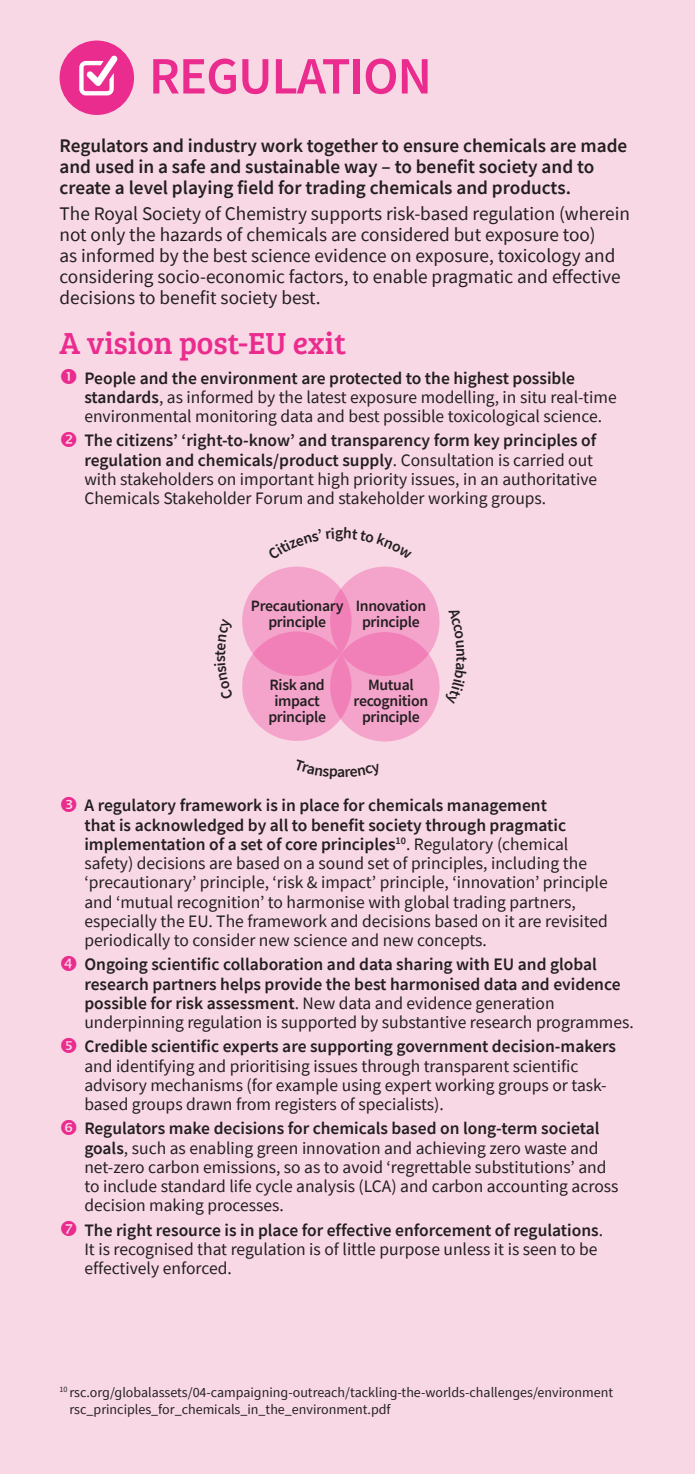
<style>
.page{position:relative;width:695px;height:1474px;background:#fff}
.page>*{position:absolute;margin:0;border:0;box-sizing:border-box;transform-origin:0 0}
.A_head_-_Fuschia{font:600 52.5px "Source Sans Pro";letter-spacing:-.02em;color:#eb2c8f}
.B_head{font:31.5px "Bree Serif";color:#eb2c8f}
.Intro_text_-_last_pa{font:19.25px/21px "Source Sans Pro";color:#231f20}
.Intro_text_-_semibol{font:600 19.25px/21px "Source Sans Pro";color:#231f20}
.Text_list{font:17.5px/19.2px "Source Sans Pro";color:#231f20}
.Text_list-2{font:600 17.5px/19.2px "Source Sans Pro";color:#231f20}
.Annotation{font:600 15.75px/15.8px "Source Sans Pro";letter-spacing:-.02em;color:#231f20;text-align:center}
.References{font:14px/17.5px "Source Sans Pro";color:#231f20}
.s1{font-weight:600}
.s2{font-weight:400}
</style>
<div class="page">
<div style="left:0;top:0;width:694px;height:1473px;background:#f9d8e5"></div>
<div style="left:242px;top:566px;width:109px;height:110px;background:#f4a4cb;border-radius:50%"></div>
<svg style="left:330px;top:566px;width:109px;height:110px;background:#f39fc8"></svg>
<svg style="left:330px;top:632px;width:109px;height:109px;background:#f398c5"></svg>
<svg style="left:242px;top:631px;width:109px;height:110px;background:#f296c4"></svg>
<div style="left:60px;top:41px;width:74px;height:74px;background:#eb2c8f;border-radius:50%"></div>
<svg style="left:79px;top:55px;width:39px;height:40px"></svg>
<p class="A_head_-_Fuschia" style="left:149px;top:42px;width:284px">REGULATION</p>
<p class="Intro_text_-_semibol" style="left:60px;top:134px;width:569px">Regulators and industry work together to ensure chemicals are made and used in a safe and sustainable way – to benefit society and to create a level playing field for trading chemicals and products.</p>
<p class="Intro_text_-_last_pa" style="left:60px;top:202px;width:572px">The Royal Society of Chemistry supports risk-based regulation (wherein not only the hazards of chemicals are considered but exposure too)<br>as informed by the best science evidence on exposure, toxicology and considering socio-economic factors, to enable pragmatic and effective decisions to benefit society best.</p>
<p class="B_head" style="left:60px;top:320px;width:288px">A vision post-EU exit</p>
<p class="Text_list" style="left:84px;top:368px;width:533px"><span class="s1">People and the environment are protected to the highest possible standards</span>, as informed by the latest exposure modelling, in situ real-time environmental monitoring data and best possible toxicological science.</p>
<p class="Text_list" style="left:84px;top:431px;width:514px"><span class="s1">The citizens’ ‘right-to-know’ and transparency form key principles of regulation and chemicals/product supply</span>. Consultation is carried out with stakeholders on important high priority issues, in an authoritative Chemicals Stakeholder Forum and stakeholder working groups.</p>
<p class="Annotation" style="left:251px;top:597px;width:94px">Precautionary principle</p>
<p class="Annotation" style="left:355px;top:597px;width:72px">Innovation principle</p>
<p class="Annotation" style="left:268px;top:677px;width:59px">Risk and impact principle</p>
<p class="Annotation" style="left:353px;top:677px;width:76px">Mutual recognition principle</p>
<p class="Text_list" style="left:84px;top:795px;width:525px"><span class="s1">A regulatory framework is in place for chemicals management<br>that is acknowledged by all to benefit society through pragmatic implementation of a set of core principles</span><sup>10</sup>. Regulatory (chemical safety) decisions are based on a sound set of principles, including the ‘precautionary’ principle, ‘risk &amp; impact’ principle, ‘innovation’ principle and ‘mutual recognition’ to harmonise with global trading partners, especially the EU. The framework and decisions based on it are revisited periodically to consider new science and new concepts.</p>
<p class="Text_list-2" style="left:84px;top:954px;width:551px">Ongoing scientific collaboration and data sharing with EU and global research partners helps provide the best harmonised data and evidence possible for risk assessment<span class="s2">. New data and evidence generation underpinning regulation is supported by substantive research programmes.</span></p>
<p class="Text_list" style="left:84px;top:1036px;width:533px"><span class="s1">Credible scientific experts are supporting government decision-makers </span>and identifying and prioritising issues through transparent scientific advisory mechanisms (for example using expert working groups or task&shy;based groups drawn from registers of specialists).</p>
<p class="Text_list" style="left:84px;top:1118px;width:535px"><span class="s1">Regulators make decisions for chemicals based on long-term societal goals</span>, such as enabling green innovation and achieving zero waste and net-zero carbon emissions, so as to avoid ‘regrettable substitutions’ and to include standard life cycle analysis (LCA) and carbon accounting across decision making processes.</p>
<p class="Text_list" style="left:84px;top:1219px;width:520px"><span class="s1">The right resource is in place for effective enforcement of regulations</span>.<br>It is recognised that regulation is of little purpose unless it is seen to be effectively enforced.</p>
<p class="References" style="left:69px;top:1383px;width:545px;text-indent:-10px"><sup>10</sup> rsc.org/globalassets/04-campaigning-outreach/tackling-the-worlds-challenges/environment rsc_principles_for_chemicals_in_the_environment.pdf</p>
</div>
